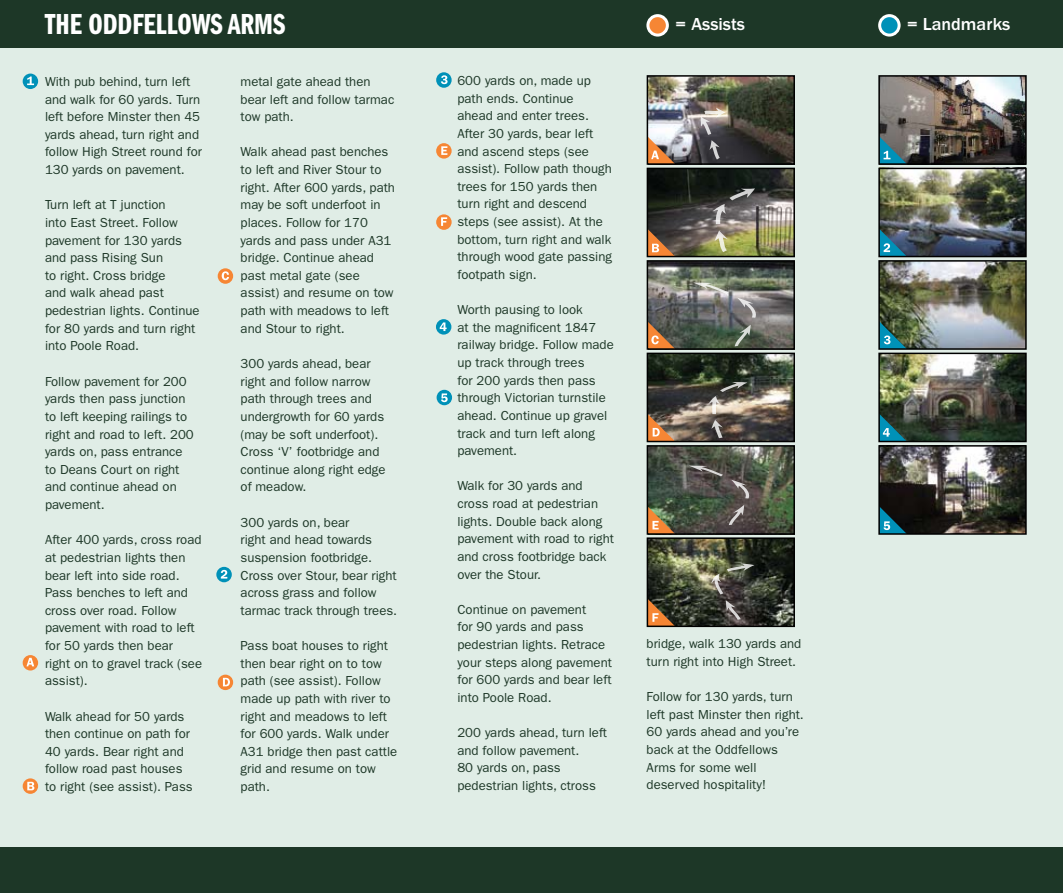
<style>
.page{position:relative;width:1063px;height:893px;background:#fff}
.page>*{position:absolute;margin:0;border:0;box-sizing:border-box;transform-origin:0 0}
.t1{font:30px "ITC Franklin Gothic Std Dm Cp";color:#fff}
.t2{font:500 18px "ITC Franklin Gothic Std";color:#fff}
.t3{font:13.2px/17.7px "ITC Franklin Gothic Std";color:#1d3727}
</style>
<div class="page">
<div style="left:0;top:45px;width:1063px;height:807px;background:#e0ede6"></div>
<div style="left:0;top:0;width:1063px;height:47px;background:#1d3727"></div>
<div style="left:0;top:847px;width:1063px;height:46px;background:#1d3727"></div>
<svg style="left:880px;top:16px;width:19px;height:19px"></svg>
<div style="left:878px;top:14px;width:23px;height:23px;border:3px solid #fff;border-radius:50%"></div>
<svg style="left:648px;top:16px;width:19px;height:19px"></svg>
<div style="left:646px;top:14px;width:23px;height:23px;border:3px solid #fff;border-radius:50%"></div>
<img style="left:881px;top:78px;width:143px;height:84px">
<img style="left:881px;top:171px;width:143px;height:83px">
<img style="left:881px;top:263px;width:143px;height:84px">
<img style="left:881px;top:356px;width:143px;height:83px">
<img style="left:881px;top:448px;width:143px;height:84px">
<img style="left:650px;top:78px;width:142px;height:84px">
<img style="left:650px;top:171px;width:142px;height:83px">
<img style="left:650px;top:263px;width:142px;height:84px">
<img style="left:650px;top:356px;width:142px;height:83px">
<img style="left:650px;top:448px;width:142px;height:84px">
<img style="left:650px;top:540px;width:142px;height:84px">
<svg style="left:700px;top:108px;width:25px;height:52px"></svg>
<svg style="left:715px;top:231px;width:13px;height:21px"></svg>
<svg style="left:713px;top:188px;width:42px;height:36px"></svg>
<svg style="left:693px;top:282px;width:36px;height:12px"></svg>
<svg style="left:735px;top:325px;width:16px;height:21px"></svg>
<svg style="left:737px;top:298px;width:20px;height:20px"></svg>
<svg style="left:711px;top:420px;width:12px;height:18px"></svg>
<svg style="left:708px;top:382px;width:39px;height:32px"></svg>
<svg style="left:689px;top:465px;width:34px;height:11px"></svg>
<svg style="left:729px;top:505px;width:15px;height:20px"></svg>
<svg style="left:731px;top:480px;width:20px;height:18px"></svg>
<svg style="left:726px;top:600px;width:15px;height:20px"></svg>
<svg style="left:711px;top:563px;width:43px;height:31px"></svg>
<svg style="left:881px;top:136px;width:26px;height:26px"></svg>
<svg style="left:881px;top:229px;width:26px;height:25px"></svg>
<svg style="left:881px;top:321px;width:26px;height:26px"></svg>
<svg style="left:881px;top:414px;width:26px;height:25px"></svg>
<svg style="left:881px;top:506px;width:26px;height:26px"></svg>
<svg style="left:650px;top:136px;width:25px;height:26px"></svg>
<svg style="left:650px;top:229px;width:25px;height:25px"></svg>
<svg style="left:650px;top:321px;width:25px;height:26px"></svg>
<svg style="left:650px;top:414px;width:25px;height:25px"></svg>
<svg style="left:650px;top:506px;width:25px;height:26px"></svg>
<div style="left:647px;top:445px;width:148px;height:90px;border:2px solid #000"></div>
<div style="left:647px;top:353px;width:148px;height:89px;border:2px solid #000"></div>
<div style="left:647px;top:260px;width:148px;height:90px;border:2px solid #000"></div>
<div style="left:647px;top:168px;width:148px;height:89px;border:2px solid #000"></div>
<div style="left:647px;top:75px;width:148px;height:90px;border:2px solid #000"></div>
<div style="left:647px;top:537px;width:148px;height:90px;border:2px solid #000"></div>
<svg style="left:23px;top:655px;width:15px;height:15px"></svg>
<svg style="left:26px;top:658px;width:8px;height:8px"></svg>
<svg style="left:23px;top:778px;width:15px;height:16px"></svg>
<svg style="left:27px;top:782px;width:7px;height:8px"></svg>
<svg style="left:218px;top:268px;width:15px;height:16px"></svg>
<svg style="left:222px;top:271px;width:7px;height:9px"></svg>
<div style="left:218px;top:675px;width:15px;height:15px;background:#f68634;border-radius:50%"></div>
<svg style="left:223px;top:678px;width:7px;height:8px"></svg>
<svg style="left:436px;top:143px;width:16px;height:16px"></svg>
<svg style="left:441px;top:146px;width:6px;height:9px"></svg>
<div style="left:23px;top:74px;width:15px;height:15px;background:#0091b8;border-radius:50%"></div>
<svg style="left:27px;top:77px;width:7px;height:8px"></svg>
<svg style="left:216px;top:567px;width:16px;height:15px"></svg>
<svg style="left:221px;top:570px;width:6px;height:9px"></svg>
<svg style="left:436px;top:72px;width:16px;height:16px"></svg>
<svg style="left:441px;top:75px;width:7px;height:9px"></svg>
<div style="left:436px;top:319px;width:15px;height:16px;background:#0091b8;border-radius:50%"></div>
<svg style="left:440px;top:322px;width:7px;height:9px"></svg>
<div style="left:437px;top:390px;width:15px;height:15px;background:#0091b8;border-radius:50%"></div>
<svg style="left:441px;top:393px;width:7px;height:9px"></svg>
<div style="left:878px;top:75px;width:149px;height:90px;border:2px solid #000"></div>
<div style="left:878px;top:168px;width:149px;height:89px;border:2px solid #000"></div>
<div style="left:878px;top:260px;width:149px;height:90px;border:2px solid #000"></div>
<div style="left:878px;top:353px;width:149px;height:89px;border:2px solid #000"></div>
<div style="left:878px;top:445px;width:149px;height:90px;border:2px solid #000"></div>
<svg style="left:647px;top:598px;width:28px;height:28px"></svg>
<svg style="left:436px;top:214px;width:16px;height:16px"></svg>
<svg style="left:441px;top:217px;width:6px;height:9px"></svg>
<p class="t1" style="left:45px;top:8px;width:242px">THE ODDFELLOWS ARMS</p>
<p class="t2" style="left:676px;top:14px;width:71px">= Assists</p>
<p class="t2" style="left:907px;top:14px;width:105px">= Landmarks</p>
<p class="t3" style="left:45px;top:73px;width:158px">With pub behind, turn left and walk for 60 yards. Turn left before Minster then 45 yards ahead, turn right and follow High Street round for<br>130 yards on pavement.</p>
<p class="t3" style="left:45px;top:196px;width:156px">Turn left at T junction<br>into East Street. Follow pavement for 130 yards and pass Rising Sun<br>to right. Cross bridge<br>and walk ahead past pedestrian lights. Continue for 80 yards and turn right into Poole Road.</p>
<p class="t3" style="left:45px;top:372px;width:150px">Follow pavement for 200 yards then pass junction to left keeping railings to right and road to left. 200 yards on, pass entrance to Deans Court on right and continue ahead on pavement.</p>
<p class="t3" style="left:45px;top:531px;width:159px">After 400 yards, cross road at pedestrian lights then bear left into side road.<br>Pass benches to left and cross over road. Follow pavement with road to left for 50 yards then bear<br>right on to gravel track (see assist).</p>
<p class="t3" style="left:45px;top:707px;width:149px">Walk ahead for 50 yards then continue on path for<br>40 yards. Bear right and follow road past houses to right (see assist). Pass</p>
<p class="t3" style="left:241px;top:73px;width:155px">metal gate ahead then bear left and follow tarmac tow path.</p>
<p class="t3" style="left:241px;top:143px;width:156px">Walk ahead past benches to left and River Stour to right. After 600 yards, path may be soft underfoot in places. Follow for 170 yards and pass under A31 bridge. Continue ahead past metal gate (see assist) and resume on tow path with meadows to left and Stour to right.</p>
<p class="t3" style="left:241px;top:355px;width:146px">300 yards ahead, bear right and follow narrow path through trees and undergrowth for 60 yards (may be soft underfoot).<br>Cross ‘V’ footbridge and continue along right edge of meadow.</p>
<p class="t3" style="left:241px;top:513px;width:158px">300 yards on, bear<br>right and head towards suspension footbridge.<br>Cross over Stour, bear right across grass and follow tarmac track through trees.</p>
<p class="t3" style="left:241px;top:637px;width:158px">Pass boat houses to right then bear right on to tow path (see assist). Follow made up path with river to right and meadows to left for 600 yards. Walk under<br>A31 bridge then past cattle grid and resume on tow path.</p>
<p class="t3" style="left:457px;top:72px;width:156px">600 yards on, made up path ends. Continue ahead and enter trees.<br>After 30 yards, bear left and ascend steps (see assist). Follow path though trees for 150 yards then turn right and descend steps (see assist). At the bottom, turn right and walk through wood gate passing footpath sign.</p>
<p class="t3" style="left:457px;top:301px;width:158px">Worth pausing to look<br>at the magnificent 1847 railway bridge. Follow made up track through trees<br>for 200 yards then pass through Victorian turnstile ahead. Continue up gravel track and turn left along pavement.</p>
<p class="t3" style="left:457px;top:477px;width:158px">Walk for 30 yards and cross road at pedestrian lights. Double back along pavement with road to right and cross footbridge back over the Stour.</p>
<p class="t3" style="left:457px;top:601px;width:156px">Continue on pavement<br>for 90 yards and pass pedestrian lights. Retrace your steps along pavement for 600 yards and bear left into Poole Road.</p>
<p class="t3" style="left:457px;top:724px;width:151px">200 yards ahead, turn left and follow pavement.<br>80 yards on, pass pedestrian lights, ctross</p>
<p class="t3" style="left:647px;top:635px;width:156px">bridge, walk 130 yards and turn right into High Street.</p>
<p class="t3" style="left:647px;top:688px;width:159px">Follow for 130 yards, turn left past Minster then right.<br>60 yards ahead and you’re back at the Oddfellows<br>Arms for some well deserved hospitality!</p>
</div>
